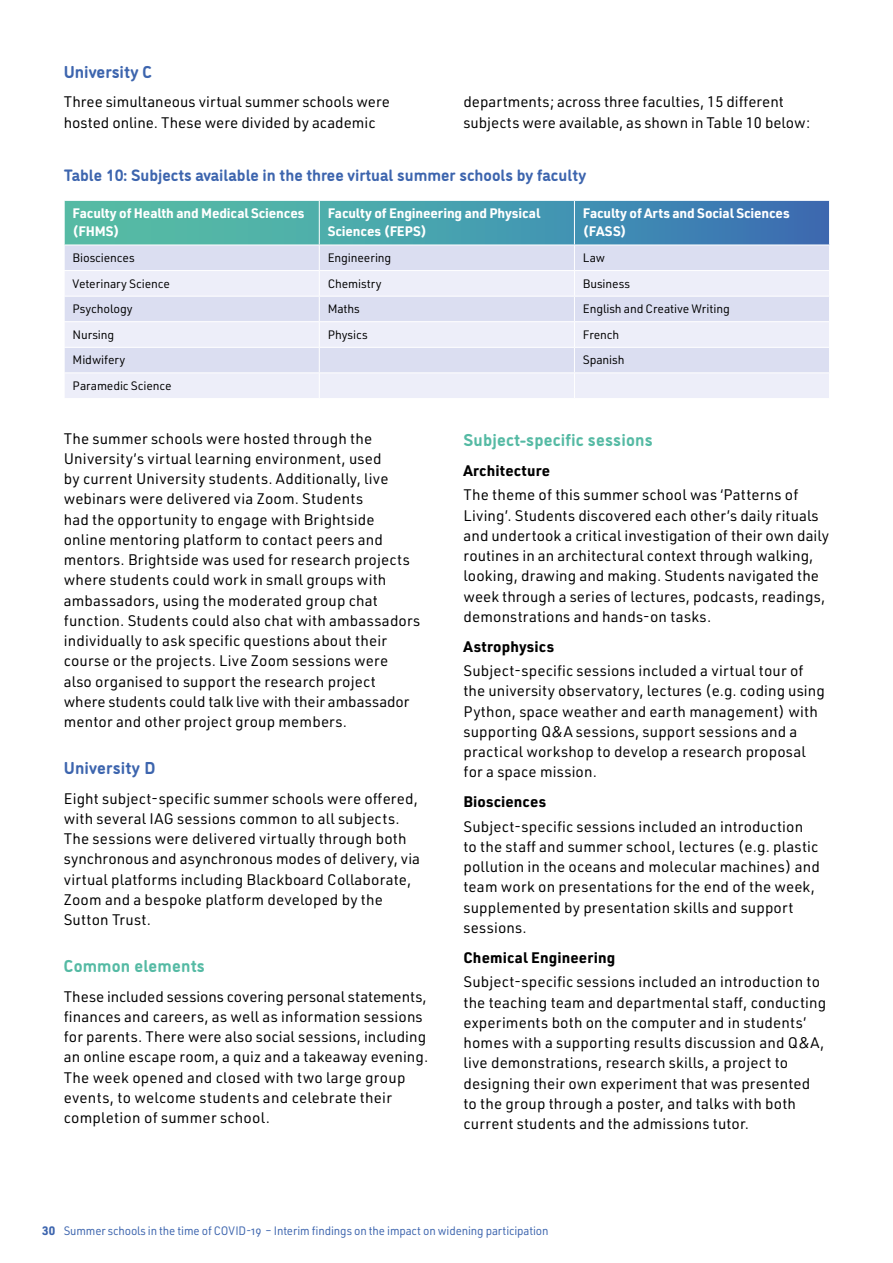
<style>
.page{position:relative;width:893px;height:1263px;background:#fff}
.page>*{position:absolute;margin:0;border:0;box-sizing:border-box;transform-origin:0 0}
.t1{font:700 17.25px "DI Nosaur";letter-spacing:.01em;color:#55baa4}
.t2{font:700 17.25px "DI Nosaur";color:#3d65ae}
.t3{font:700 16.5px "DI Nosaur";color:#3d65ae}
.t4{font:15px/20.2px "URWDIN";letter-spacing:.01em;color:#000}
.t5{font:700 15px "URWDIN";letter-spacing:.01em;color:#000}
.t6{font:700 13.5px/18px "URWDIN";letter-spacing:-.01em;color:#fff}
.t7{font:12px "URWDIN";letter-spacing:-.01em;color:#000}
.t8{font:12px "URWDIN";letter-spacing:-.01em;color:#3d65ae;scale:.95 1}
.s1{font-weight:700}
</style>
<div class="page">
<svg style="left:64px;top:200px;width:766px;height:198px;background:#c2d6e5"></svg>
<hr style="left:319px;top:200px;width:255px;height:1px;background:#fff">
<hr style="left:319px;top:201px;width:1px;height:44px;background:#fff">
<hr style="left:574px;top:200px;width:256px;height:1px;background:#fff">
<hr style="left:319px;top:245px;width:255px;height:1px;background:#fff">
<hr style="left:574px;top:245px;width:256px;height:1px;background:#fff">
<p class="t2" style="left:64px;top:58px;width:90px">University C</p>
<p class="t4" style="left:64px;top:91px;width:328px">Three simultaneous virtual summer schools were hosted online. These were divided by academic</p>
<p class="t4" style="left:463px;top:91px;width:348px">departments; across three faculties, 15 different subjects were available, as shown in Table 10 below:</p>
<p class="t3" style="left:64px;top:163px;width:524px">Table 10: Subjects available in the three virtual summer schools by faculty</p>
<p class="t6" style="left:73px;top:204px;width:233px">Faculty of Health and Medical Sciences (FHMS)</p>
<p class="t6" style="left:328px;top:204px;width:214px">Faculty of Engineering and Physical<br>Sciences (FEPS)</p>
<p class="t6" style="left:583px;top:204px;width:208px">Faculty of Arts and Social Sciences (FASS)</p>
<p class="t7" style="left:73px;top:250px;width:64px">Biosciences</p>
<p class="t7" style="left:328px;top:250px;width:65px">Engineering</p>
<p class="t7" style="left:583px;top:250px;width:24px">Law</p>
<p class="t7" style="left:73px;top:275px;width:99px">Veterinary Science</p>
<p class="t7" style="left:328px;top:275px;width:55px">Chemistry</p>
<p class="t7" style="left:583px;top:275px;width:49px">Business</p>
<p class="t7" style="left:73px;top:301px;width:62px">Psychology</p>
<p class="t7" style="left:328px;top:301px;width:34px">Maths</p>
<p class="t7" style="left:583px;top:301px;width:148px">English and Creative Writing</p>
<p class="t7" style="left:73px;top:327px;width:43px">Nursing</p>
<p class="t7" style="left:328px;top:327px;width:41px">Physics</p>
<p class="t7" style="left:583px;top:327px;width:38px">French</p>
<p class="t7" style="left:73px;top:352px;width:54px">Midwifery</p>
<p class="t7" style="left:583px;top:352px;width:43px">Spanish</p>
<p class="t7" style="left:73px;top:378px;width:100px">Paramedic Science</p>
<p class="t4" style="left:64px;top:428px;width:358px">The summer schools were hosted through the University’s virtual learning environment, used<br>by current University students. Additionally, live webinars were delivered via Zoom. Students<br>had the opportunity to engage with Brightside online mentoring platform to contact peers and mentors. Brightside was used for research projects where students could work in small groups with ambassadors, using the moderated group chat function. Students could also chat with ambassadors individually to ask specific questions about their course or the projects. Live Zoom sessions were<br>also organised to support the research project where students could talk live with their ambassador mentor and other project group members.</p>
<p class="t2" style="left:64px;top:755px;width:93px">University D</p>
<p class="t4" style="left:64px;top:788px;width:358px">Eight subject-specific summer schools were offered, with several IAG sessions common to all subjects.<br>The sessions were delivered virtually through both synchronous and asynchronous modes of delivery, via virtual platforms including Blackboard Collaborate, Zoom and a bespoke platform developed by the Sutton Trust.</p>
<p class="t1" style="left:64px;top:953px;width:143px">Common elements</p>
<p class="t4" style="left:64px;top:986px;width:366px">These included sessions covering personal statements, finances and careers, as well as information sessions for parents. There were also social sessions, including an online escape room, a quiz and a takeaway evening.<br>The week opened and closed with two large group events, to welcome students and celebrate their completion of summer school.</p>
<p class="t1" style="left:463px;top:427px;width:191px">Subject-specific sessions</p>
<p class="t5" style="left:463px;top:460px;width:88px">Architecture</p>
<p class="t4" style="left:463px;top:484px;width:367px">The theme of this summer school was ‘Patterns of Living’. Students discovered each other’s daily rituals and undertook a critical investigation of their own daily routines in an architectural context through walking, looking, drawing and making. Students navigated the week through a series of lectures, podcasts, readings, demonstrations and hands-on tasks.</p>
<p class="t5" style="left:463px;top:636px;width:92px">Astrophysics</p>
<p class="t4" style="left:463px;top:660px;width:363px">Subject-specific sessions included a virtual tour of the university observatory, lectures (e.g. coding using Python, space weather and earth management) with supporting Q&amp;A sessions, support sessions and a practical workshop to develop a research proposal for a space mission.</p>
<p class="t5" style="left:463px;top:791px;width:84px">Biosciences</p>
<p class="t4" style="left:463px;top:816px;width:358px">Subject-specific sessions included an introduction to the staff and summer school, lectures (e.g. plastic pollution in the oceans and molecular machines) and team work on presentations for the end of the week, supplemented by presentation skills and support sessions.</p>
<p class="t5" style="left:463px;top:947px;width:153px">Chemical Engineering</p>
<p class="t4" style="left:463px;top:971px;width:364px">Subject-specific sessions included an introduction to the teaching team and departmental staff, conducting experiments both on the computer and in students’ homes with a supporting results discussion and Q&amp;A, live demonstrations, research skills, a project to designing their own experiment that was presented to the group through a poster, and talks with both current students and the admissions tutor.</p>
<p class="t8" style="left:42px;top:1222px;width:534px"><span class="s1">30</span> Summer schools in the time of COVID-19 – Interim findings on the impact on widening participation</p>
</div>
